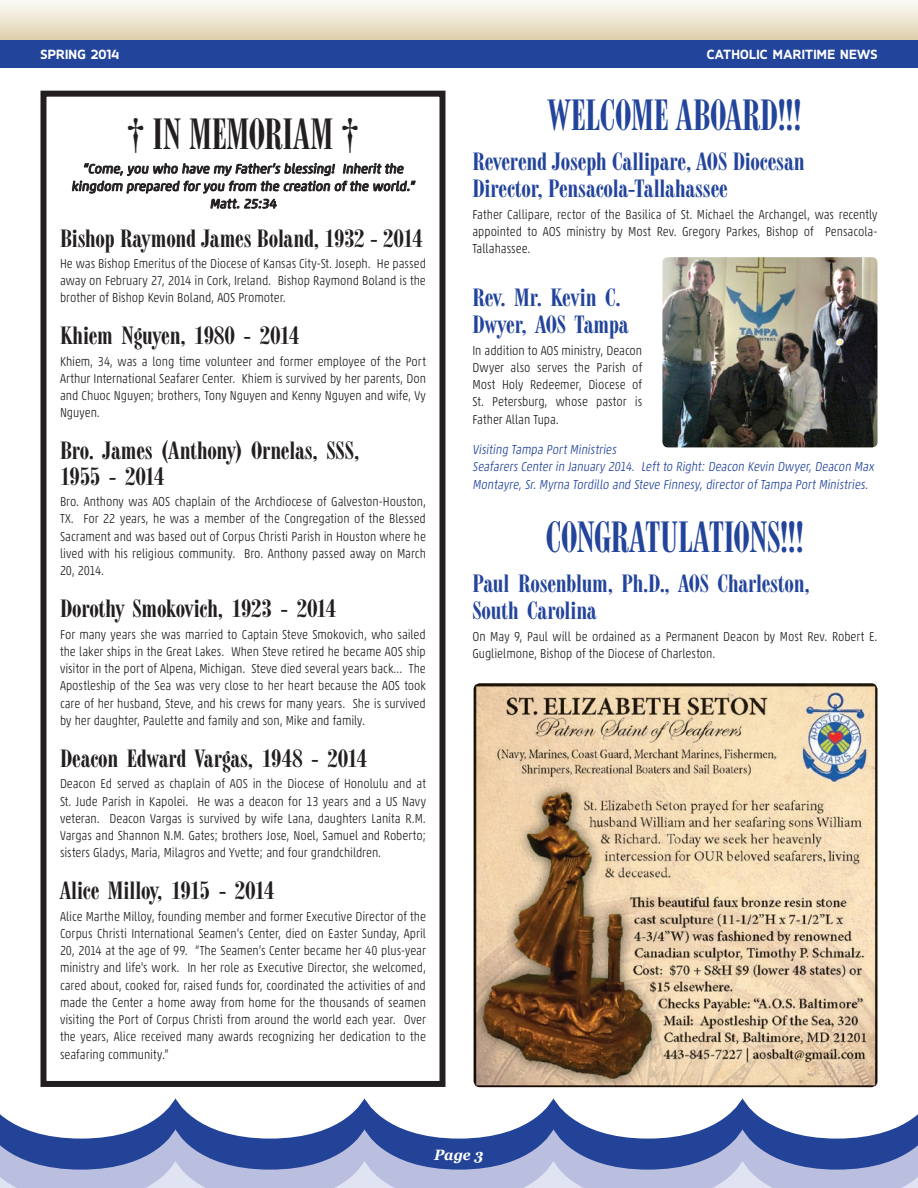
<style>
.page{position:relative;width:918px;height:1188px;background:#fff}
.page>*{position:absolute;margin:0;border:0;box-sizing:border-box;transform-origin:0 0}
.t1{font:42px "Upprint Normal";letter-spacing:-.01em;color:#23449b}
.t2{font:42px "Upprint Normal";letter-spacing:-.005em;color:#231f20}
.t3{font:24px/25.5px "Upprint Normal";letter-spacing:-.01em;color:#231f20;scale:1.2 1}
.t4{font:24px/27px "Upprint Normal";letter-spacing:-.005em;color:#23449b;scale:1.2 1}
.t5{font:italic 700 15px "Georgia";color:#fff;scale:.95 1}
.t6{font:800 14.25px "Accord Alternate";letter-spacing:.02em;color:#fff}
.t7{font:300 13.2px/17.2px "Akko Rounded Pro";letter-spacing:-.005em;color:#231f20;text-align:justify;scale:.85 1}
.t8{font:300 13.2px/17.2px "Akko Rounded Pro";color:#23449b;scale:.86 1}
.t9{font:13.2px/17.5px "Akko Rounded Pro";color:#231f20;text-align:center}
</style>
<div class="page">
<svg style="left:0;top:0;width:918px;height:40px;background:#ede5d2"></svg>
<svg style="left:0;top:1098px;width:918px;height:90px"></svg>
<div style="left:0;top:40px;width:918px;height:28px;background:#23449b"></div>
<svg style="left:72px;top:163px;width:343px;height:46px"></svg>
<div style="left:40px;top:91px;width:406px;height:996px;border:6px solid #231f20"></div>
<img style="left:474px;top:683px;width:404px;height:404px">
<img style="left:662px;top:257px;width:216px;height:190px">
<p class="t6" style="left:40px;top:47px;width:80px">SPRING 2014</p>
<p class="t6" style="left:707px;top:47px;width:172px">CATHOLIC MARITIME NEWS</p>
<h1 class="t2" style="left:127px;top:110px;width:234px">† IN MEMORIAM †</h1>
<p class="t9" style="left:71px;top:160px;width:347px">“Come, you who have my Father’s blessing! Inherit the kingdom prepared for you from the creation of the world.”<br>Matt. 25:34</p>
<h2 class="t3" style="left:60px;top:226px;width:304px">Bishop Raymond James Boland, 1932 - 2014</h2>
<p class="t7" style="left:60px;top:254px;width:432px">He was Bishop Emeritus of the Diocese of Kansas City-St. Joseph. He passed away on February 27, 2014 in Cork, Ireland. Bishop Raymond Boland is the brother of Bishop Kevin Boland, AOS Promoter.</p>
<h2 class="t3" style="left:60px;top:323px;width:201px">Khiem Nguyen, 1980 - 2014</h2>
<p class="t7" style="left:60px;top:352px;width:432px">Khiem, 34, was a long time volunteer and former employee of the Port Arthur International Seafarer Center. Khiem is survived by her parents, Don and Chuoc Nguyen; brothers, Tony Nguyen and Kenny Nguyen and wife, Vy Nguyen.</p>
<h2 class="t3" style="left:60px;top:438px;width:251px">Bro. James (Anthony) Ornelas, SSS,<br>1955 - 2014</h2>
<p class="t7" style="left:60px;top:493px;width:432px">Bro. Anthony was AOS chaplain of the Archdiocese of Galveston-Houston, TX. For 22 years, he was a member of the Congregation of the Blessed Sacrament and was based out of Corpus Christi Parish in Houston where he lived with his religious community. Bro. Anthony passed away on March 20, 2014.</p>
<h2 class="t3" style="left:60px;top:596px;width:232px">Dorothy Smokovich, 1923 - 2014</h2>
<p class="t7" style="left:60px;top:625px;width:432px">For many years she was married to Captain Steve Smokovich, who sailed the laker ships in the Great Lakes. When Steve retired he became AOS ship visitor in the port of Alpena, Michigan. Steve died several years back… The Apostleship of the Sea was very close to her heart because the AOS took care of her husband, Steve, and his crews for many years. She is survived by her daughter, Paulette and family and son, Mike and family.</p>
<h2 class="t3" style="left:60px;top:746px;width:257px">Deacon Edward Vargas, 1948 - 2014</h2>
<p class="t7" style="left:60px;top:775px;width:432px">Deacon Ed served as chaplain of AOS in the Diocese of Honolulu and at St. Jude Parish in Kapolei. He was a deacon for 13 years and a US Navy veteran. Deacon Vargas is survived by wife Lana, daughters Lanita R.M.<br>Vargas and Shannon N.M. Gates; brothers Jose, Noel, Samuel and Roberto; sisters Gladys, Maria, Milagros and Yvette; and four grandchildren.</p>
<h2 class="t3" style="left:60px;top:878px;width:180px">Alice Milloy, 1915 - 2014</h2>
<p class="t7" style="left:60px;top:907px;width:432px">Alice Marthe Milloy, founding member and former Executive Director of the Corpus Christi International Seamen’s Center, died on Easter Sunday, April 20, 2014 at the age of 99. “The Seamen’s Center became her 40 plus-year ministry and life's work. In her role as Executive Director, she welcomed, cared about, cooked for, raised funds for, coordinated the activities of and made the Center a home away from home for the thousands of seamen visiting the Port of Corpus Christi from around the world each year. Over the years, Alice received many awards recognizing her dedication to the seafaring community.”</p>
<h1 class="t1" style="left:548px;top:91px;width:255px">WELCOME ABOARD!!!</h1>
<h2 class="t4" style="left:472px;top:148px;width:278px">Reverend Joseph Callipare, AOS Diocesan<br>Director, Pensacola-Tallahassee</h2>
<p class="t7" style="left:472px;top:205px;width:478px">Father Callipare, rector of the Basilica of St. Michael the Archangel, was recently appointed to AOS ministry by Most Rev. Gregory Parkes, Bishop of Pensacola-Tallahassee.</p>
<h2 class="t4" style="left:472px;top:284px;width:132px">Rev. Mr. Kevin C.<br>Dwyer, AOS Tampa</h2>
<p class="t7" style="left:472px;top:341px;width:201px">In addition to AOS ministry, Deacon Dwyer also serves the Parish of Most Holy Redeemer, Diocese of St. Petersburg, whose pastor is Father Allan Tupa.</p>
<p class="t8" style="left:472px;top:441px;width:471px">Visiting Tampa Port Ministries<br>Seafarers Center in January 2014. Left to Right: Deacon Kevin Dwyer, Deacon Max<br>Montayre, Sr. Myrna Tordillo and Steve Finnesy, director of Tampa Port Ministries.</p>
<h1 class="t1" style="left:546px;top:513px;width:260px">CONGRATULATIONS!!!</h1>
<h2 class="t4" style="left:472px;top:570px;width:282px">Paul Rosenblum, Ph.D., AOS Charleston,<br>South Carolina</h2>
<p class="t7" style="left:472px;top:627px;width:478px">On May 9, Paul will be ordained as a Permanent Deacon by Most Rev. Robert E.<br>Guglielmone, Bishop of the Diocese of Charleston.</p>
<p class="t5" style="left:434px;top:1145px;width:53px">Page 3</p>
</div>
